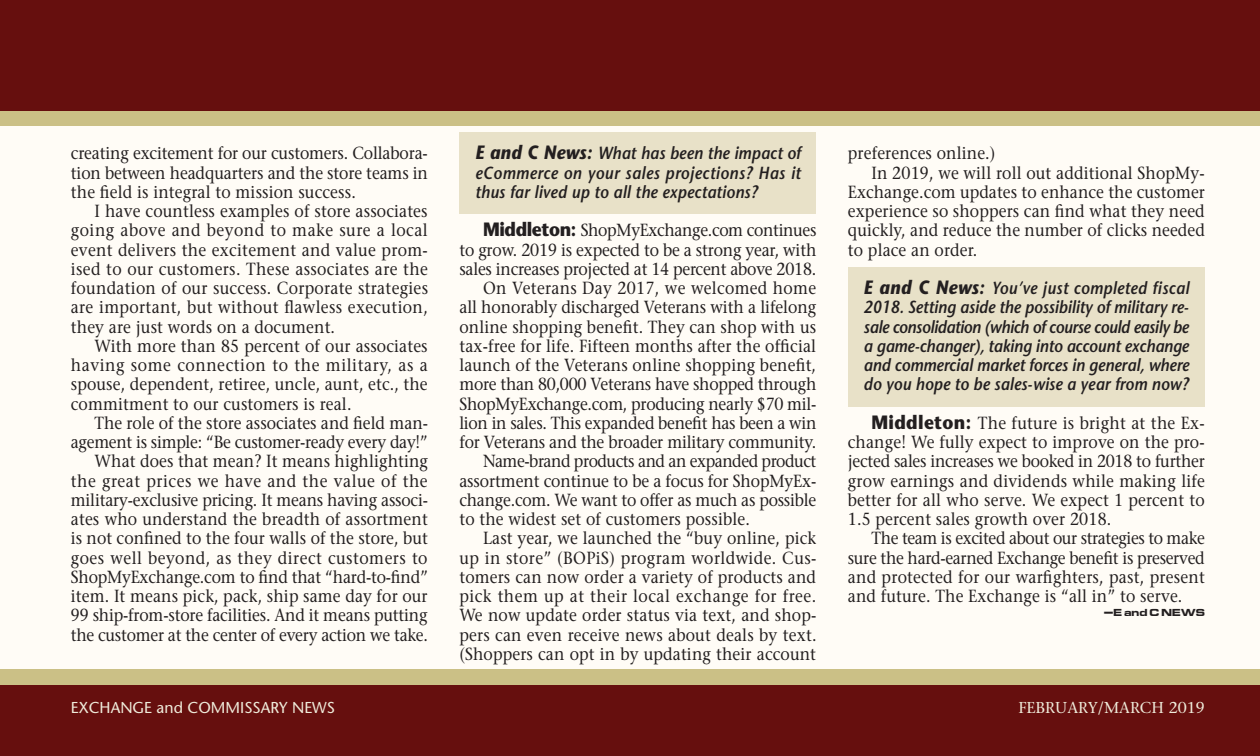
<style>
.page{position:relative;width:1260px;height:756px;background:#fffcf6}
.page>*{position:absolute;margin:0;border:0;box-sizing:border-box;transform-origin:0 0}
.t1{font:17.5px/19.2px "Stone Serif";letter-spacing:.01em;color:#231f20;text-align:justify;scale:.9 1}
.t2{font:italic 600 17.5px/19.2px "Stone Sans";letter-spacing:.005em;color:#231f20;text-align:justify;scale:.9 1}
.t3{font:17.5px "Stone Serif";letter-spacing:-.015em;color:#231f20;scale:.9 1}
.t4{font:17.5px "Stone Serif";letter-spacing:-.01em;color:#231f20;scale:.9 1}
.t5{font:17.5px "Stone Serif";letter-spacing:-.02em;color:#231f20;scale:.9 1}
.t6{font:17.5px "Stone Serif";letter-spacing:-.03em;color:#231f20;scale:.9 1}
.t7{font:17.5px "Stone Serif";letter-spacing:.03em;color:#231f20;scale:.9 1}
.t8{font:15.75px "Stone Sans";color:#efebda}
.t9{font:15.75px "Stone Serif";color:#efebda}
.t10{font:700 8.75px "Euro Technic Ext";letter-spacing:-.005em;color:#231f20}
.s1{font-weight:700;font-size:19.25px}
.s2{font-family:"Stone Sans";font-weight:700;font-size:19.25px}
</style>
<div class="page">
<div style="left:459px;top:132px;width:357px;height:82px;background:#e8e1c8"></div>
<div style="left:848px;top:267px;width:357px;height:140px;background:#e8e1c8"></div>
<div style="left:0;top:0;width:1260px;height:126px;background:#cbc086"></div>
<div style="left:0;top:669px;width:1260px;height:87px;background:#cbc086"></div>
<div style="left:0;top:0;width:1260px;height:110px;background:#660f0e"></div>
<div style="left:0;top:685px;width:1260px;height:71px;background:#660f0e"></div>
<p class="t1" style="left:71px;top:144px;width:398px">creating excitement for our customers. Collabora&shy;tion between headquarters and the store teams in the field is integral to mission success.</p>
<p class="t1" style="left:71px;top:201px;width:398px;text-indent:24px">I have countless examples of store associates going above and beyond to make sure a local event delivers the excitement and value prom&shy;ised to our customers. These associates are the foundation of our success. Corporate strategies are important, but without flawless execution, they are just words on a document.</p>
<p class="t1" style="left:71px;top:336px;width:398px;text-indent:24px">With more than 85 percent of our associates having some connection to the military, as a spouse, dependent, retiree, uncle, aunt, etc., the commitment to our customers is real.</p>
<p class="t1" style="left:71px;top:413px;width:398px;text-align:right">The role of the store associates and field man&shy;agement is simple: “Be customer-ready every day!” What does that mean? It means highlighting the great prices we have and the value of the military-exclusive pricing. It means having associ&shy;ates who understand the breadth of assortment is not confined to the four walls of the store, but goes well beyond, as they direct customers to ShopMyExchange.com to find that “hard-to-find” item. It means pick, pack, ship same day for our 99 ship-from-store facilities. And it means putting the customer at the center of every action we take.</p>
<p class="t2" style="left:475px;top:144px;width:363px"><span class="s1">E and C News:</span> What has been the impact of eCommerce on your sales projections? Has it thus far lived up to all the expectations?</p>
<p class="t5" style="left:483px;top:220px;width:372px"><span class="s2">Middleton:</span> ShopMyExchange.com continues</p>
<p class="t4" style="left:459px;top:239px;width:398px">to grow. 2019 is expected to be a strong year, with</p>
<p class="t3" style="left:459px;top:258px;width:398px">sales increases projected at 14 percent above 2018.</p>
<p class="t1" style="left:483px;top:278px;width:372px">On Veterans Day 2017, we welcomed home</p>
<p class="t1" style="left:459px;top:298px;width:398px">all honorably discharged Veterans with a lifelong</p>
<p class="t1" style="left:459px;top:317px;width:398px">online shopping benefit. They can shop with us</p>
<p class="t1" style="left:459px;top:336px;width:398px">tax-free for life. Fifteen months after the official</p>
<p class="t1" style="left:459px;top:355px;width:398px">launch of the Veterans online shopping benefit,</p>
<p class="t3" style="left:459px;top:374px;width:398px">more than 80,000 Veterans have shopped through</p>
<p class="t3" style="left:459px;top:393px;width:398px">ShopMyExchange.com, producing nearly $70 mil-</p>
<p class="t5" style="left:459px;top:412px;width:398px">lion in sales. This expanded benefit has been a win</p>
<p class="t4" style="left:459px;top:432px;width:398px">for Veterans and the broader military community.</p>
<p class="t6" style="left:483px;top:451px;width:372px">Name-brand products and an expanded product</p>
<p class="t1" style="left:459px;top:471px;width:398px">assortment continue to be a focus for ShopMyEx-</p>
<p class="t3" style="left:459px;top:489px;width:398px">change.com. We want to offer as much as possible</p>
<p class="t1" style="left:459px;top:509px;width:324px">to the widest set of customers possible.</p>
<p class="t1" style="left:483px;top:529px;width:372px">Last year, we launched the “buy online, pick</p>
<p class="t1" style="left:459px;top:548px;width:398px">up in store” (BOPiS) program worldwide. Cus-</p>
<p class="t1" style="left:459px;top:567px;width:398px">tomers can now order a variety of products and</p>
<p class="t7" style="left:459px;top:586px;width:398px">pick them up at their local exchange for free.</p>
<p class="t1" style="left:459px;top:606px;width:398px">We now update order status via text, and shop-</p>
<p class="t1" style="left:459px;top:625px;width:398px">pers can even receive news about deals by text.</p>
<p class="t1" style="left:459px;top:644px;width:398px">(Shoppers can opt in by updating their account</p>
<p class="t1" style="left:848px;top:144px;width:166px">preferences online.)</p>
<p class="t1" style="left:872px;top:163px;width:372px">In 2019, we will roll out additional ShopMy-</p>
<p class="t1" style="left:848px;top:182px;width:398px">Exchange.com updates to enhance the customer</p>
<p class="t1" style="left:848px;top:201px;width:398px">experience so shoppers can find what they need</p>
<p class="t1" style="left:848px;top:221px;width:398px">quickly, and reduce the number of clicks needed</p>
<p class="t1" style="left:848px;top:240px;width:145px">to place an order.</p>
<p class="t2" style="left:864px;top:278px;width:363px"><span class="s1">E and C News:</span> You’ve just completed fiscal 2018. Setting aside the possibility of military re&shy;sale consolidation (which of course could easily be a game-changer), taking into account exchange and commercial market forces in general, where do you hope to be sales-wise a year from now?</p>
<p class="t1" style="left:848px;top:413px;width:398px;text-indent:24px"><span class="s2">Middleton:</span> The future is bright at the Ex&shy;change! We fully expect to improve on the pro&shy;jected sales increases we booked in 2018 to further grow earnings and dividends while making life better for all who serve. We expect 1 percent to 1.5 percent sales growth over 2018.</p>
<p class="t1" style="left:848px;top:529px;width:398px;text-indent:24px">The team is excited about our strategies to make sure the hard-earned Exchange benefit is preserved and protected for our warfighters, past, present and future. The Exchange is “all in” to serve.</p>
<p class="t10" style="left:1104px;top:606px;width:103px">—E and C NEWS</p>
<p class="t8" style="left:71px;top:698px;width:266px">EXCHANGE and COMMISSARY NEWS</p>
<p class="t9" style="left:1018px;top:698px;width:188px">FEBRUARY/MARCH 2019</p>
</div>
